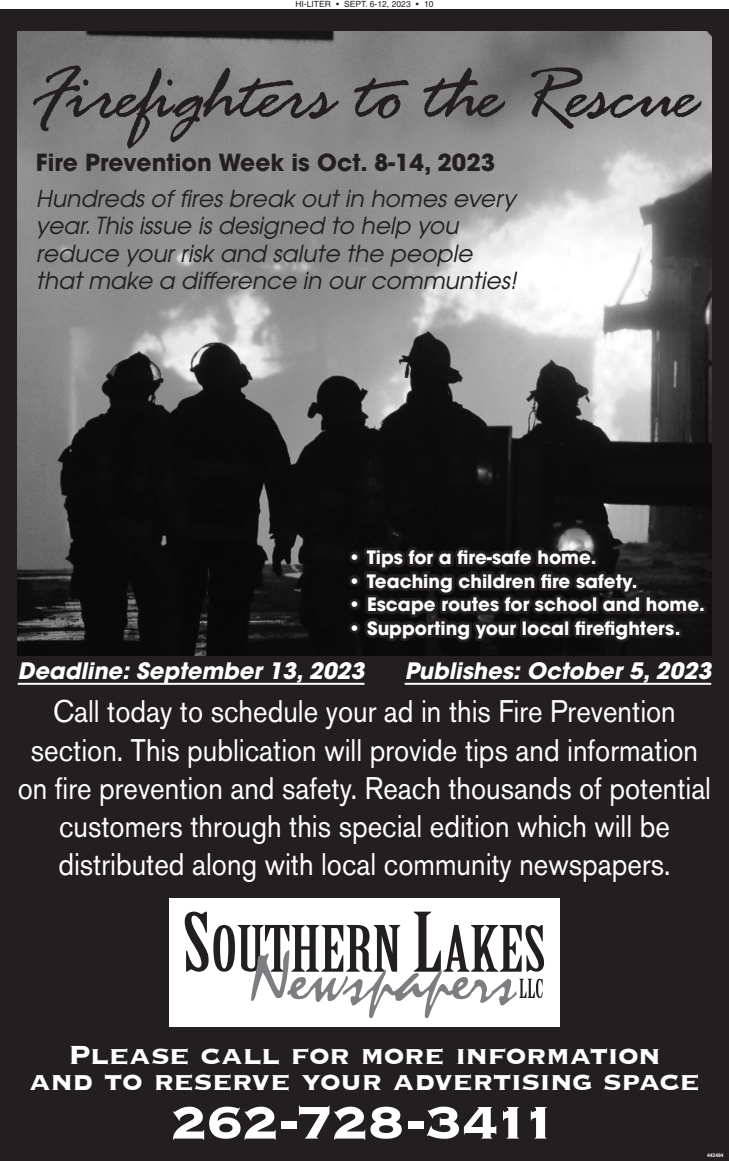
<style>
.page{position:relative;width:729px;height:1161px;background:#fff}
.page>*{position:absolute;margin:0;border:0;box-sizing:border-box;transform-origin:0 0}
.t1{font:700 60px "Copperplate";letter-spacing:-.015em;color:#fff}
.t2{font:700 34px/26px "Copperplate";letter-spacing:-.02em;color:#fff;text-align:center}
.t3{font:31px/38.2px "Nissan AG";color:#fff;text-align:center;scale:.9 1}
.t4{font:italic 23.4px/27.3px "Avant Garde";color:#231f20}
.t5{font:italic 700 22.5px "Avant Garde";color:#fff}
.t6{font:700 18.3px "Avant Garde";color:#fff}
.t7{font:8.5px "Helvetica";color:#231f20}
.t8{font:700 5px "Helvetica";color:#fff}
.s1{font-weight:700;font-style:normal}
</style>
<div class="page">
<div style="left:0;top:10px;width:729px;height:1151px;background:#231f20"></div>
<img style="left:17px;top:31px;width:695px;height:624px">
<svg style="left:33px;top:65px;width:669px;height:84px;background:#7b7a7a"></svg>
<div style="left:349px;top:551px;width:12px;height:12px;border:6px solid #231f20;border-radius:50%"></div>
<div style="left:349px;top:575px;width:12px;height:11px;border:6px solid #231f20;border-radius:50%"></div>
<div style="left:349px;top:598px;width:12px;height:12px;border:6px solid #231f20;border-radius:50%"></div>
<div style="left:349px;top:622px;width:12px;height:12px;border:6px solid #231f20;border-radius:50%"></div>
<svg style="left:361px;top:538px;width:347px;height:118px"></svg>
<hr style="left:18px;top:683px;width:346px;height:2px;background:#fff">
<hr style="left:405px;top:683px;width:306px;height:2px;background:#fff">
<div style="left:169px;top:898px;width:391px;height:128px;background:#fff"></div>
<svg style="left:185px;top:912px;width:359px;height:106px"></svg>
<p class="t7" style="left:295px;top:-1px;width:140px">HI-LITER • SEPT. 6-12, 2023 • 10</p>
<p class="t4" style="left:36px;top:144px;width:481px;line-height:36px"><span class="s1">Fire Prevention Week is Oct. 8-14, 2023<br></span>Hundreds of fires break out in homes every</p>
<p class="t4" style="left:36px;top:212px;width:482px">year. This issue is designed to help you reduce your risk and salute the people that make a difference in our communties!</p>
<p class="t6" style="left:348px;top:545px;width:250px">• Tips for a fire-safe home.</p>
<p class="t6" style="left:348px;top:569px;width:291px">• Teaching children fire safety.</p>
<p class="t6" style="left:348px;top:593px;width:359px">• Escape routes for school and home.</p>
<p class="t6" style="left:348px;top:616px;width:334px">• Supporting your local firefighters.</p>
<p class="t5" style="left:18px;top:656px;width:348px">Deadline: September 13, 2023</p>
<p class="t5" style="left:405px;top:656px;width:308px">Publishes: October 5, 2023</p>
<p class="t3" style="left:18px;top:692px;width:772px">Call today to schedule your ad in this Fire Prevention section. This publication will provide tips and information on fire prevention and safety. Reach thousands of potential customers through this special edition which will be distributed along with local community newspapers.</p>
<p class="t2" style="left:29px;top:1040px;width:673px">Please call for more information<br>and to reserve your advertising space</p>
<p class="t1" style="left:171px;top:1083px;width:389px">262-728-3411</p>
<p class="t8" style="left:707px;top:1152px;width:18px">443494</p>
</div>
